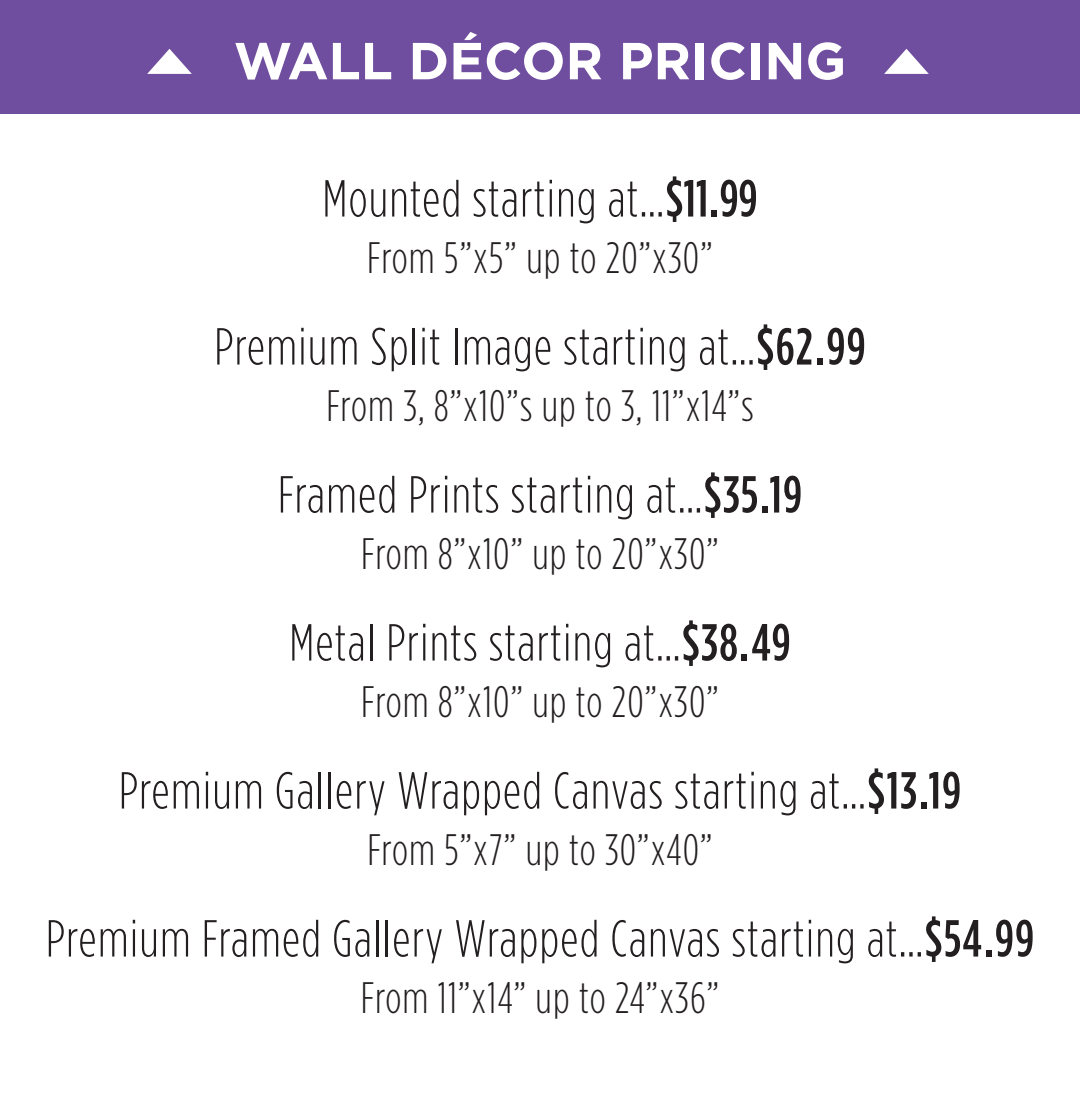
<style>
.page{position:relative;width:1080px;height:1116px;background:#fff}
.page>*{position:absolute;margin:0;border:0;box-sizing:border-box;transform-origin:0 0}
.t1{font:300 52px "Gotham Condensed";letter-spacing:.025em;color:#231f20}
.t2{font:700 52px "Gotham";color:#fff}
.t3{font:300 44px "Gotham Condensed";letter-spacing:.025em;color:#231f20}
.s1{font-weight:500}
</style>
<div class="page">
<div style="left:0;top:0;width:1080px;height:114px;background:#704e9f"></div>
<svg style="left:147px;top:49px;width:45px;height:25px"></svg>
<svg style="left:884px;top:49px;width:45px;height:25px"></svg>
<p class="t2" style="left:234px;top:29px;width:614px">WALL DÉCOR PRICING</p>
<p class="t1" style="left:322px;top:167px;width:437px">Mounted starting at…<span class="s1">$11.99</span></p>
<p class="t3" style="left:367px;top:230px;width:347px">From 5”x5” up to 20”x30”</p>
<p class="t1" style="left:214px;top:315px;width:653px">Premium Split Image starting at…<span class="s1">$62.99</span></p>
<p class="t3" style="left:326px;top:378px;width:429px">From 3, 8”x10”s up to 3, 11”x14”s</p>
<p class="t1" style="left:278px;top:463px;width:526px">Framed Prints starting at…<span class="s1">$35.19</span></p>
<p class="t3" style="left:361px;top:526px;width:359px">From 8”x10” up to 20”x30”</p>
<p class="t1" style="left:289px;top:611px;width:503px">Metal Prints starting at…<span class="s1">$38.49</span></p>
<p class="t3" style="left:361px;top:674px;width:359px">From 8”x10” up to 20”x30”</p>
<p class="t1" style="left:119px;top:759px;width:844px">Premium Gallery Wrapped Canvas starting at…<span class="s1">$13.19</span></p>
<p class="t3" style="left:367px;top:822px;width:347px">From 5”x7” up to 30”x40”</p>
<p class="t1" style="left:46px;top:907px;width:990px">Premium Framed Gallery Wrapped Canvas starting at…<span class="s1">$54.99</span></p>
<p class="t3" style="left:361px;top:970px;width:360px">From 11”x14” up to 24”x36”</p>
</div>
